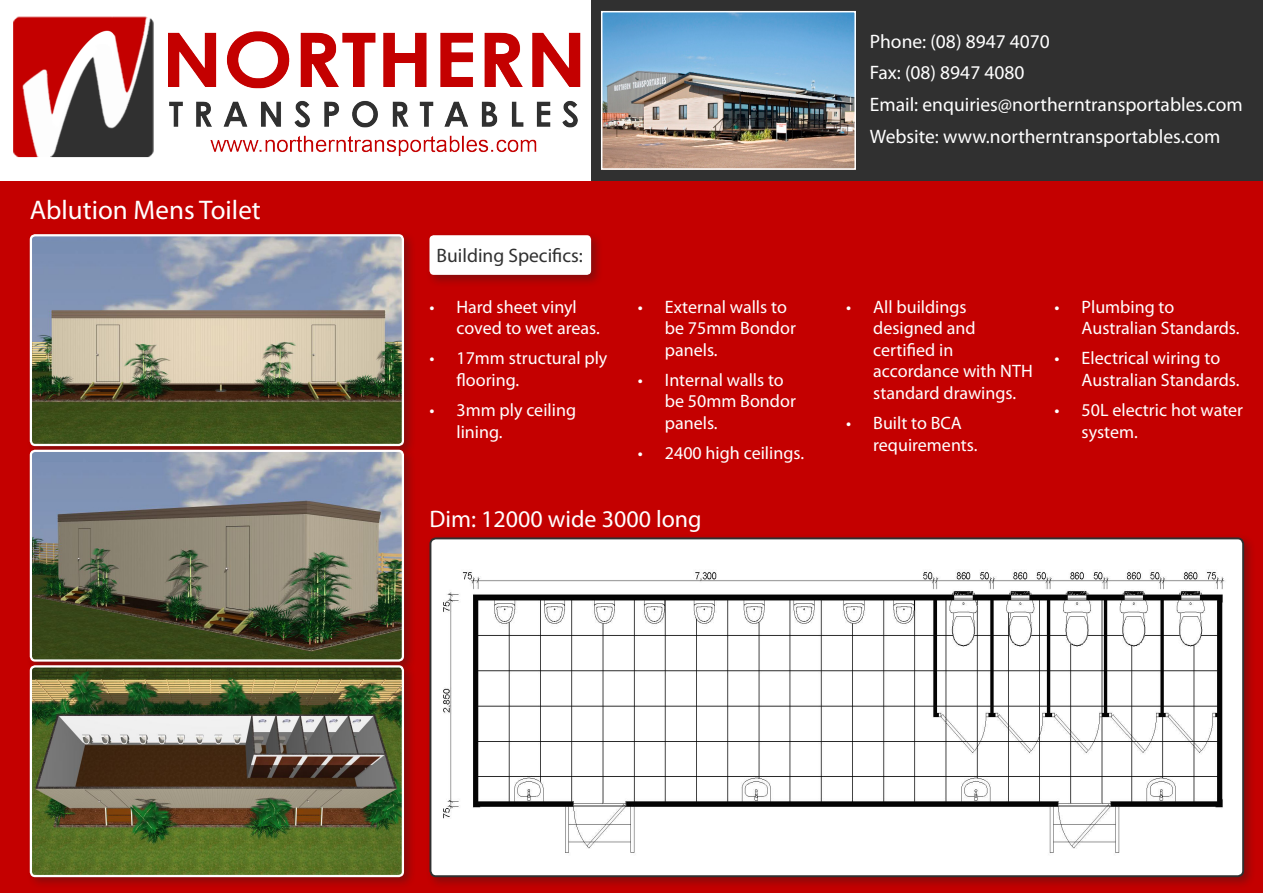
<style>
.page{position:relative;width:1263px;height:893px;background:#fff}
.page>*{position:absolute;margin:0;border:0;box-sizing:border-box;transform-origin:0 0}
.Subheads{font:27px "Myriad Pro";color:#fff}
.t1{font:24px "Myriad Pro";color:#fff}
.t2{font:19.5px "Myriad Pro";color:#fff}
.Column_Heads{font:19.5px "Myriad Pro";color:#303030}
.Bullets{font:18px/21.6px "Myriad Pro";color:#fff}
</style>
<div class="page">
<div style="left:0;top:20px;width:1263px;height:873px;background:#c40000"></div>
<div style="left:0;top:0;width:1263px;height:181px;background:#fff"></div>
<img style="left:13px;top:16px;width:568px;height:142px">
<div style="left:591px;top:0;width:672px;height:181px;background:#303030"></div>
<img style="left:604px;top:14px;width:249px;height:153px">
<div style="left:601px;top:11px;width:255px;height:159px;border:2px solid #fff"></div>
<div style="left:425px;top:533px;width:832px;height:356px;background:#231f20;opacity:.38"></div>
<img style="left:430px;top:538px;width:813px;height:338px">
<div style="left:429px;top:537px;width:815px;height:340px;border:2px solid #303030;border-radius:5px"></div>
<div style="left:26px;top:230px;width:390px;height:229px;background:#231f20;opacity:.38"></div>
<img style="left:33px;top:237px;width:368px;height:206px">
<div style="left:30px;top:234px;width:374px;height:212px;border:2px solid #fff;border-radius:4px"></div>
<div style="left:26px;top:446px;width:390px;height:228px;background:#231f20;opacity:.38"></div>
<img style="left:33px;top:453px;width:368px;height:206px">
<div style="left:30px;top:450px;width:374px;height:212px;border:2px solid #fff;border-radius:4px"></div>
<div style="left:26px;top:661px;width:390px;height:229px;background:#231f20;opacity:.38"></div>
<img style="left:33px;top:668px;width:368px;height:206px">
<div style="left:30px;top:665px;width:374px;height:212px;border:2px solid #fff;border-radius:4px"></div>
<div style="left:425px;top:231px;width:179px;height:56px;background:#231f20;opacity:.38"></div>
<div style="left:429px;top:235px;width:162px;height:40px;background:#fff;border-radius:4px"></div>
<p class="Subheads" style="left:30px;top:193px;width:233px">Ablution Mens Toilet</p>
<p class="Column_Heads" style="left:437px;top:244px;width:148px">Building Specifics:</p>
<p class="Bullets" style="left:456px;top:295px;width:145px;text-indent:-27px">• Hard sheet vinyl coved to wet areas.</p>
<p class="Bullets" style="left:456px;top:347px;width:152px;text-indent:-27px">• 17mm structural ply flooring.</p>
<p class="Bullets" style="left:456px;top:399px;width:121px;text-indent:-27px">• 3mm ply ceiling lining.</p>
<p class="Bullets" style="left:665px;top:295px;width:133px;text-indent:-27px">• External walls to be 75mm Bondor panels.</p>
<p class="Bullets" style="left:665px;top:369px;width:133px;text-indent:-27px">• Internal walls to be 50mm Bondor panels.</p>
<p class="Bullets" style="left:638px;top:442px;width:168px">• 2400 high ceilings.</p>
<p class="t1" style="left:429px;top:504px;width:274px">Dim: 12000 wide 3000 long</p>
<p class="t2" style="left:870px;top:29px;width:181px">Phone: (08) 8947 4070</p>
<p class="t2" style="left:870px;top:61px;width:156px">Fax: (08) 8947 4080</p>
<p class="t2" style="left:870px;top:93px;width:374px">Email: enquiries@northerntransportables.com</p>
<p class="t2" style="left:870px;top:125px;width:352px">Website: www.northerntransportables.com</p>
<p class="Bullets" style="left:873px;top:295px;width:161px;text-indent:-27px">• All buildings designed and certified in accordance with NTH standard drawings.</p>
<p class="Bullets" style="left:873px;top:412px;width:106px;text-indent:-27px">• Built to BCA requirements.</p>
<p class="Bullets" style="left:1081px;top:295px;width:160px;text-indent:-27px">• Plumbing to<br>Australian Standards.</p>
<p class="Bullets" style="left:1081px;top:347px;width:160px;text-indent:-27px">• Electrical wiring to<br>Australian Standards.</p>
<p class="Bullets" style="left:1081px;top:399px;width:163px;text-indent:-27px">• 50L electric hot water system.</p>
</div>
